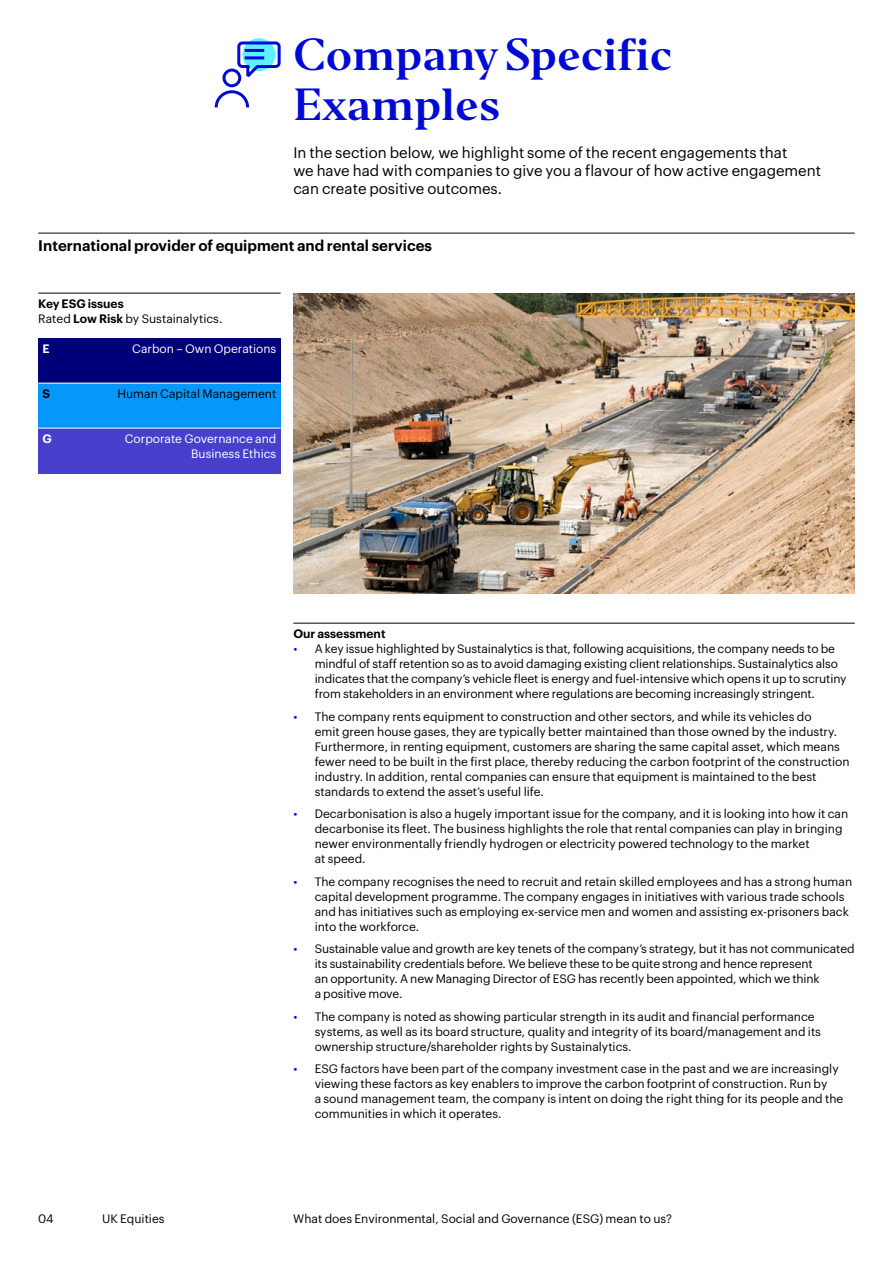
<style>
.page{position:relative;width:893px;height:1263px;background:#fff}
.page>*{position:absolute;margin:0;border:0;box-sizing:border-box;transform-origin:0 0}
.t1{font:42px/50.4px "Invesco Editor";color:#000ad2}
.t2{font:15px/18px "Graphik";color:#000}
.t3{font:600 15px "Graphik";color:#000}
.t4{font:12px/15px "Graphik";color:#000}
.t5{font:12px/15px "Graphik";color:#fff;text-align:right}
.t6{font:600 12px "Graphik";color:#000}
.t7{font:600 12px "Graphik";color:#fff}
.s1{font-weight:600}
.s2{color:#000ad2}
</style>
<div class="page">
<hr style="left:293px;top:623px;width:562px;height:1px;background:#000">
<div style="left:38px;top:338px;width:243px;height:45px;background:#000078"></div>
<div style="left:38px;top:383px;width:243px;height:45px;background:#0598fa"></div>
<hr style="left:38px;top:383px;width:243px;height:1px;background:#fff">
<div style="left:38px;top:428px;width:243px;height:45px;background:#483fcd"></div>
<hr style="left:38px;top:428px;width:243px;height:1px;background:#fff">
<img style="left:293px;top:293px;width:562px;height:300px">
<hr style="left:38px;top:233px;width:817px;height:1px;background:#000">
<hr style="left:38px;top:293px;width:243px;height:1px;background:#000">
<svg style="left:243px;top:38px;width:32px;height:33px"></svg>
<svg style="left:214px;top:40px;width:67px;height:68px"></svg>
<h1 class="t1" style="left:293px;top:30px;width:381px">Company Specific<br>Examples</h1>
<p class="t2" style="left:293px;top:142px;width:529px">In the section below, we highlight some of the recent engagements that<br>we have had with companies to give you a flavour of how active engagement can create positive outcomes.</p>
<p class="t3" style="left:38px;top:234px;width:395px">International provider of equipment and rental services</p>
<p class="t4" style="left:38px;top:295px;width:186px"><span class="s1">Key ESG issues<br></span>Rated <span class="s1">Low Risk</span> by Sustainalytics.</p>
<p class="t7" style="left:43px;top:340px;width:9px">E</p>
<p class="t5" style="left:132px;top:340px;width:146px">Carbon – Own Operations</p>
<p class="t6" style="left:43px;top:385px;width:9px">S</p>
<p class="t4" style="left:117px;top:385px;width:160px">Human Capital Management</p>
<p class="t7" style="left:43px;top:430px;width:11px">G</p>
<p class="t5" style="left:125px;top:430px;width:153px">Corporate Governance and<br>Business Ethics</p>
<p class="t6" style="left:293px;top:625px;width:94px">Our assessment</p>
<p class="t4" style="left:315px;top:640px;width:533px;text-indent:-21px"><span class="s2">•</span> A key issue highlighted by Sustainalytics is that, following acquisitions, the company needs to be mindful of staff retention so as to avoid damaging existing client relationships. Sustainalytics also indicates that the company’s vehicle fleet is energy and fuel-intensive which opens it up to scrutiny from stakeholders in an environment where regulations are becoming increasingly stringent.</p>
<p class="t4" style="left:315px;top:708px;width:536px;text-indent:-21px"><span class="s2">•</span> The company rents equipment to construction and other sectors, and while its vehicles do<br>emit green house gases, they are typically better maintained than those owned by the industry.<br>Furthermore, in renting equipment, customers are sharing the same capital asset, which means fewer need to be built in the first place, thereby reducing the carbon footprint of the construction industry. In addition, rental companies can ensure that equipment is maintained to the best standards to extend the asset’s useful life.</p>
<p class="t4" style="left:315px;top:805px;width:535px;text-indent:-21px"><span class="s2">•</span> Decarbonisation is also a hugely important issue for the company, and it is looking into how it can decarbonise its fleet. The business highlights the role that rental companies can play in bringing newer environmentally friendly hydrogen or electricity powered technology to the market<br>at speed.</p>
<p class="t4" style="left:315px;top:873px;width:539px;text-indent:-21px"><span class="s2">•</span> The company recognises the need to recruit and retain skilled employees and has a strong human capital development programme. The company engages in initiatives with various trade schools and has initiatives such as employing ex-service men and women and assisting ex-prisoners back into the workforce.</p>
<p class="t4" style="left:315px;top:940px;width:541px;text-indent:-21px"><span class="s2">•</span> Sustainable value and growth are key tenets of the company’s strategy, but it has not communicated its sustainability credentials before. We believe these to be quite strong and hence represent<br>an opportunity. A new Managing Director of ESG has recently been appointed, which we think<br>a positive move.</p>
<p class="t4" style="left:315px;top:1008px;width:508px;text-indent:-21px"><span class="s2">•</span> The company is noted as showing particular strength in its audit and financial performance systems, as well as its board structure, quality and integrity of its board/management and its ownership structure/shareholder rights by Sustainalytics.</p>
<p class="t4" style="left:315px;top:1060px;width:530px;text-indent:-21px"><span class="s2">•</span> ESG factors have been part of the company investment case in the past and we are increasingly viewing these factors as key enablers to improve the carbon footprint of construction. Run by<br>a sound management team, the company is intent on doing the right thing for its people and the communities in which it operates.</p>
<p class="t4" style="left:38px;top:1210px;width:17px">04</p>
<p class="t4" style="left:102px;top:1210px;width:64px">UK Equities</p>
<p class="t4" style="left:293px;top:1210px;width:380px">What does Environmental, Social and Governance (ESG) mean to us?</p>
</div>
